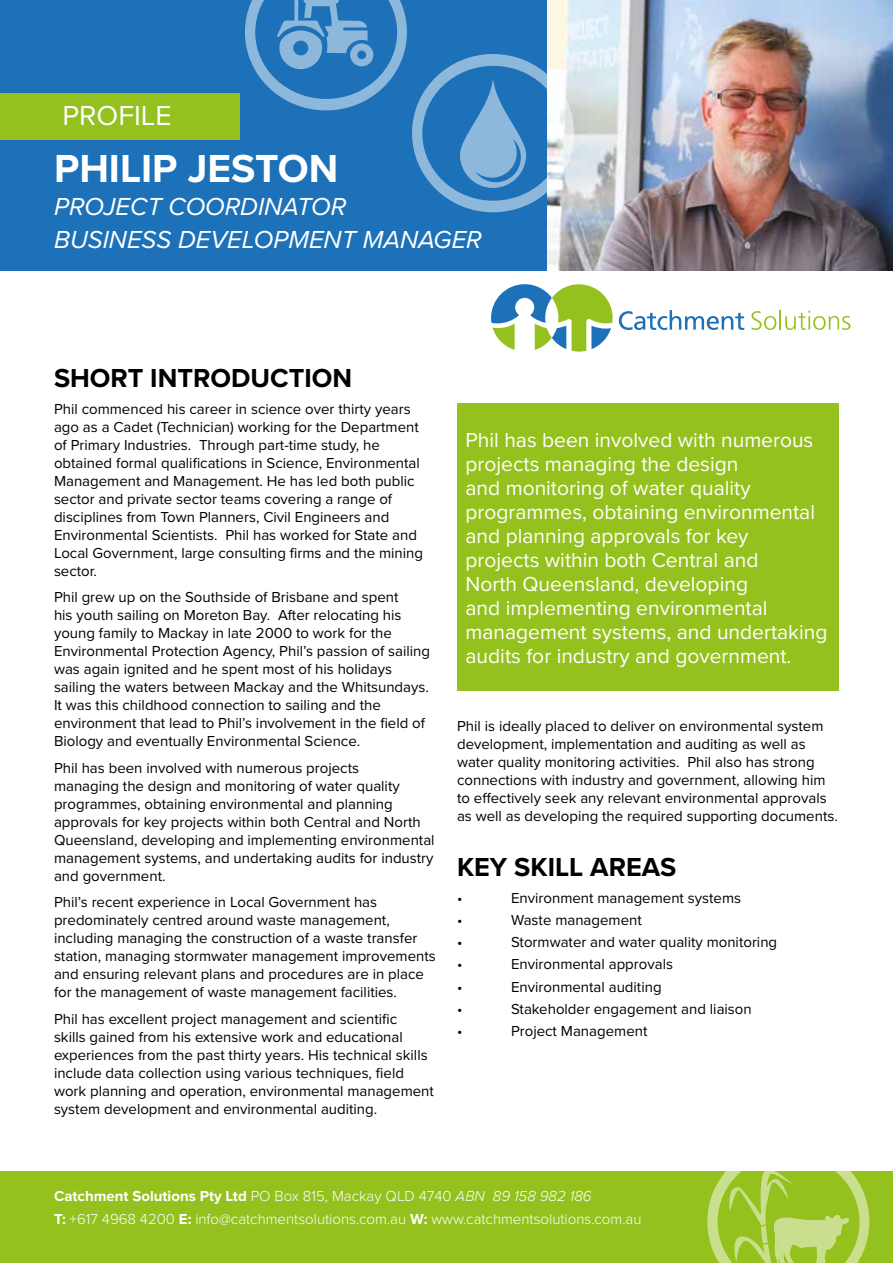
<style>
.page{position:relative;width:893px;height:1263px;background:#fff}
.page>*{position:absolute;margin:0;border:0;box-sizing:border-box;transform-origin:0 0}
.t1{font:700 40.5px "Proxima Nova";color:#fff}
.t2{font:28.5px "Proxima Nova";color:#fff}
.t3{font:700 27px "Proxima Nova";color:#000}
.t4{font:italic 25.5px/33px "Proxima Nova";color:#fff}
.t5{font:21px/24px "Proxima Nova";color:#fff}
.t6{font:15px/18px "Proxima Nova";color:#000}
.t7{font:300 15px/22.5px "Proxima Nova";color:#fff}
.s1{font-weight:700}
.s2{font-style:italic}
</style>
<div class="page">
<div style="left:0;top:0;width:547px;height:270px;background:#1d71b8"></div>
<svg style="left:491px;top:284px;width:122px;height:68px"></svg>
<svg style="left:619px;top:310px;width:125px;height:20px"></svg>
<svg style="left:751px;top:311px;width:25px;height:19px"></svg>
<hr style="left:779px;top:310px;width:2px;height:20px;background:#95c11f">
<svg style="left:785px;top:311px;width:65px;height:19px"></svg>
<div style="left:0;top:1171px;width:893px;height:92px;background:#95c11f"></div>
<div style="left:54px;top:94px;width:186px;height:46px;background:#95c11f"></div>
<div style="left:0;top:94px;width:54px;height:46px;background:#95c11f"></div>
<img style="left:547px;top:0;width:346px;height:270px">
<div style="left:457px;top:403px;width:382px;height:288px;background:#95c11f"></div>
<svg style="left:245px;top:0;width:329px;height:212px"></svg>
<svg style="left:707px;top:1171px;width:162px;height:92px"></svg>
<h2 class="t2" style="left:63px;top:94px;width:111px">PROFILE</h2>
<h1 class="t1" style="left:54px;top:139px;width:286px">PHILIP JESTON</h1>
<h3 class="t4" style="left:54px;top:189px;width:429px">PROJECT COORDINATOR<br>BUSINESS DEVELOPMENT MANAGER</h3>
<h3 class="t3" style="left:54px;top:358px;width:300px">SHORT INTRODUCTION</h3>
<p class="t6" style="left:54px;top:399px;width:371px">Phil commenced his career in science over thirty years ago as a Cadet (Technician) working for the Department of Primary Industries. Through part-time study, he obtained formal qualifications in Science, Environmental Management and Management. He has led both public sector and private sector teams covering a range of disciplines from Town Planners, Civil Engineers and Environmental Scientists. Phil has worked for State and Local Government, large consulting firms and the mining sector.</p>
<p class="t6" style="left:54px;top:587px;width:378px">Phil grew up on the Southside of Brisbane and spent<br>his youth sailing on Moreton Bay. After relocating his young family to Mackay in late 2000 to work for the Environmental Protection Agency, Phil’s passion of sailing was again ignited and he spent most of his holidays sailing the waters between Mackay and the Whitsundays.<br>It was this childhood connection to sailing and the environment that lead to Phil’s involvement in the field of Biology and eventually Environmental Science.</p>
<p class="t6" style="left:54px;top:758px;width:382px">Phil has been involved with numerous projects<br>managing the design and monitoring of water quality programmes, obtaining environmental and planning approvals for key projects within both Central and North Queensland, developing and implementing environmental management systems, and undertaking audits for industry and government.</p>
<p class="t6" style="left:54px;top:892px;width:383px">Phil’s recent experience in Local Government has predominately centred around waste management, including managing the construction of a waste transfer station, managing stormwater management improvements and ensuring relevant plans and procedures are in place for the management of waste management facilities.</p>
<p class="t6" style="left:54px;top:1009px;width:381px">Phil has excellent project management and scientific<br>skills gained from his extensive work and educational experiences from the past thirty years. His technical skills include data collection using various techniques, field work planning and operation, environmental management system development and environmental auditing.</p>
<p class="t5" style="left:466px;top:427px;width:363px">Phil has been involved with numerous projects managing the design<br>and monitoring of water quality programmes, obtaining environmental and planning approvals for key projects within both Central and<br>North Queensland, developing<br>and implementing environmental management systems, and undertaking audits for industry and government.</p>
<p class="t6" style="left:457px;top:716px;width:382px">Phil is ideally placed to deliver on environmental system development, implementation and auditing as well as water quality monitoring activities. Phil also has strong connections with industry and government, allowing him to effectively seek any relevant environmental approvals as well as developing the required supporting documents.</p>
<h3 class="t3" style="left:457px;top:847px;width:221px">KEY SKILL AREAS</h3>
<p class="t6" style="left:457px;top:888px;width:7px">•</p>
<p class="t6" style="left:511px;top:888px;width:232px">Environment management systems</p>
<p class="t6" style="left:457px;top:910px;width:7px">•</p>
<p class="t6" style="left:511px;top:910px;width:132px">Waste management</p>
<p class="t6" style="left:457px;top:932px;width:7px">•</p>
<p class="t6" style="left:511px;top:932px;width:268px">Stormwater and water quality monitoring</p>
<p class="t6" style="left:457px;top:955px;width:7px">•</p>
<p class="t6" style="left:511px;top:955px;width:163px">Environmental approvals</p>
<p class="t6" style="left:457px;top:977px;width:7px">•</p>
<p class="t6" style="left:511px;top:977px;width:152px">Environmental auditing</p>
<p class="t6" style="left:457px;top:999px;width:7px">•</p>
<p class="t6" style="left:511px;top:999px;width:242px">Stakeholder engagement and liaison</p>
<p class="t6" style="left:457px;top:1021px;width:7px">•</p>
<p class="t6" style="left:511px;top:1021px;width:138px">Project Management</p>
<p class="t7" style="left:54px;top:1185px;width:589px"><span class="s1">Catchment Solutions Pty Ltd</span> PO Box 815, Mackay QLD 4740 <span class="s2">ABN 89 158 982 186<br></span><span class="s1">T:</span> +617 4968 4200 <span class="s1">E:</span> info@catchmentsolutions.com.au <span class="s1">W:</span> www.catchmentsolutions.com.au</p>
</div>
